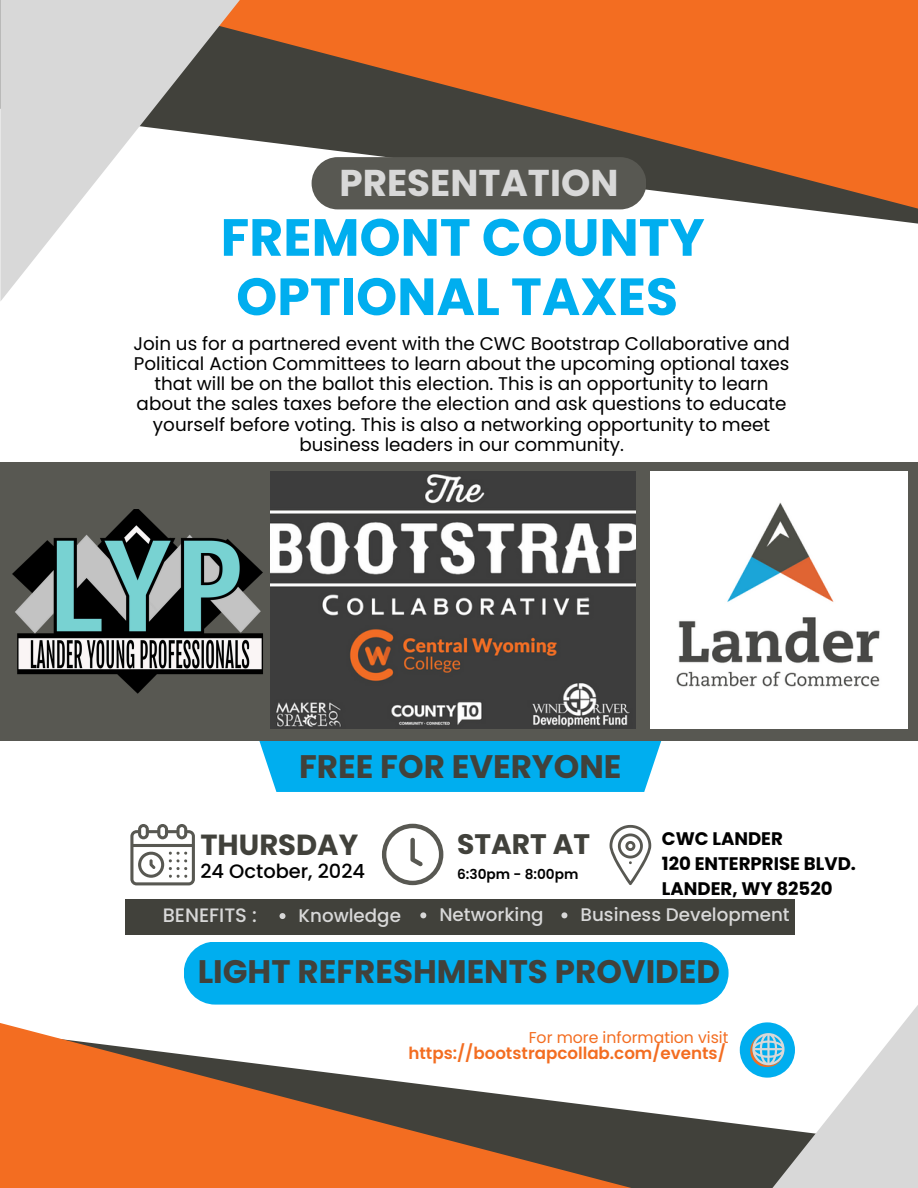
<style>
.page{position:relative;width:918px;height:1188px;background:#fff}
.page>*{position:absolute;margin:0;border:0;box-sizing:border-box;transform-origin:0 0}
.t1{font:700 52.2px/59.2px "Poppins";color:#00aeef}
.t2{font:700 37.35px "Poppins";color:#d8d8d8}
.t3{font:700 32.55px "Poppins";color:#41413b}
.t4{font:700 29.1px "Poppins";color:#41413b}
.t5{font:700 28.2px "Poppins";color:#41413b}
.t6{font:500 19.35px "Poppins";color:#000}
.t7{font:500 19.35px "Poppins";color:#d8d8d8}
.t8{font:18.3px/20.2px "Poppins";color:#000;text-align:center}
.t9{font:500 18.3px "Poppins";color:#d8d8d8}
.t10{font:700 18.15px/24.8px "Poppins";color:#000}
.t11{font:600 16.65px "Poppins";color:#f36d21}
.t12{font:15.75px "Poppins";color:#f36d21}
.t13{font:600 13.65px "Poppins";color:#000}
</style>
<div class="page">
<svg style="left:0;top:942px;width:731px;height:246px"></svg>
<svg style="left:240px;top:0;width:678px;height:224px;fill:#f36d21"></svg>
<svg style="left:0;top:0;width:240px;height:301px;fill:#d8d8d8"></svg>
<div style="left:312px;top:157px;width:334px;height:52px;background:#585852;border-radius:26px"></div>
<div style="left:259px;top:741px;width:403px;height:51px;background:#00aeef"></div>
<div style="left:0;top:462px;width:918px;height:279px;background:#585852"></div>
<svg style="left:130px;top:824px;width:64px;height:61px"></svg>
<svg style="left:382px;top:824px;width:61px;height:61px"></svg>
<svg style="left:610px;top:825px;width:41px;height:60px"></svg>
<svg style="left:731px;top:1005px;width:187px;height:183px"></svg>
<div style="left:126px;top:899px;width:669px;height:35px;background:#41413b"></div>
<img style="left:650px;top:471px;width:258px;height:258px">
<img style="left:12px;top:510px;width:251px;height:184px">
<div style="left:184px;top:942px;width:545px;height:63px;background:#00aeef;border-radius:31px"></div>
<img style="left:270px;top:471px;width:366px;height:258px">
<svg style="left:280px;top:913px;width:5px;height:6px"></svg>
<svg style="left:420px;top:912px;width:6px;height:6px"></svg>
<svg style="left:561px;top:912px;width:6px;height:6px"></svg>
<p class="t2" style="left:339px;top:156px;width:280px">PRESENTATION</p>
<p class="t1" style="left:221px;top:208px;width:486px">FREMONT COUNTY<br>OPTIONAL TAXES</p>
<p class="t8" style="left:133px;top:333px;width:658px">Join us for a partnered event with the CWC Bootstrap Collaborative and Political Action Committees to learn about the upcoming optional taxes that will be on the ballot this election. This is an opportunity to learn about the sales taxes before the election and ask questions to educate yourself before voting. This is also a networking opportunity to meet business leaders in our community.</p>
<p class="t3" style="left:299px;top:744px;width:324px">FREE FOR EVERYONE</p>
<h3 class="t4" style="left:200px;top:824px;width:159px">THURSDAY</h3>
<p class="t5" style="left:457px;top:825px;width:135px">START AT</p>
<p class="t10" style="left:662px;top:826px;width:196px">CWC LANDER<br>120 ENTERPRISE BLVD.<br>LANDER, WY 82520</p>
<p class="t6" style="left:200px;top:858px;width:166px">24 October, 2024</p>
<h4 class="t7" style="left:163px;top:902px;width:96px">BENEFITS :</h4>
<h4 class="t9" style="left:299px;top:903px;width:104px">Knowledge</h4>
<h5 class="t9" style="left:439px;top:902px;width:106px">Networking</h5>
<h6 class="t9" style="left:581px;top:902px;width:211px">Business Development</h6>
<p class="t13" style="left:457px;top:865px;width:123px">6:30pm - 8:00pm</p>
<p class="t3" style="left:198px;top:949px;width:524px">LIGHT REFRESHMENTS PROVIDED</p>
<h5 class="t12" style="left:529px;top:1026px;width:201px">For more information visit</h5>
<p class="t11" style="left:408px;top:1041px;width:319px">https://bootstrapcollab.com/events/</p>
</div>
